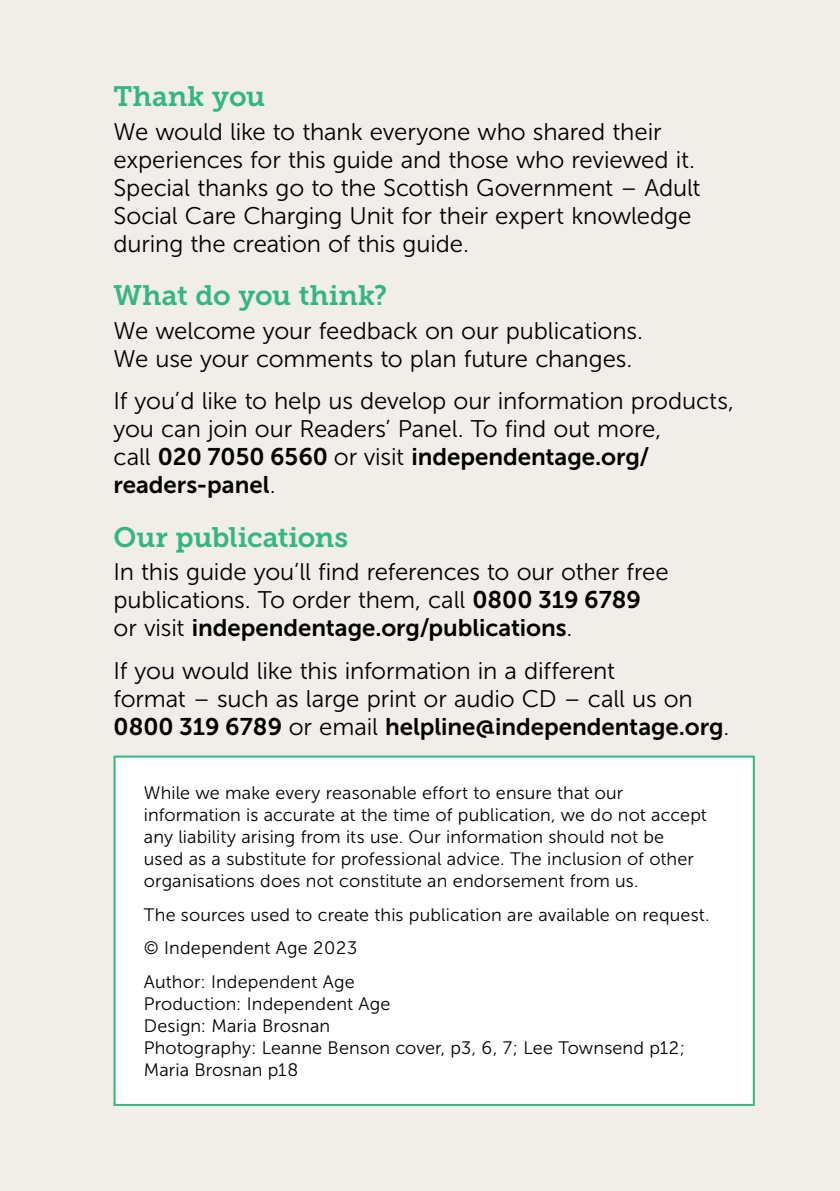
<style>
.page{position:relative;width:840px;height:1191px;background:#fff}
.page>*{position:absolute;margin:0;border:0;box-sizing:border-box;transform-origin:0 0}
.Heading_12pt{font:28px "Museo Slab 700";letter-spacing:-.005em;color:#34b77e}
.Thank_you_pgb{font:28px "Museo Slab 700";letter-spacing:.005em;color:#34b77e}
.IFC_body{font:24px/28px "Museo Sans 300";letter-spacing:-.005em;color:#000}
.Contents_footnote{font:18px/22px "Museo Sans 300";letter-spacing:.005em;color:#000}
.s1{font-family:"Museo Sans 700"}
</style>
<div class="page">
<div style="left:0;top:0;width:839px;height:1191px;background:#f1ede9"></div>
<div style="left:114px;top:756px;width:639px;height:349px;background:#fff"></div>
<div style="left:113px;top:755px;width:641px;height:351px;border:2px solid #34b77e"></div>
<h2 class="Thank_you_pgb" style="left:113px;top:80px;width:153px">Thank you</h2>
<p class="IFC_body" style="left:113px;top:118px;width:588px">We would like to thank everyone who shared their experiences for this guide and those who reviewed it.<br>Special thanks go to the Scottish Government – Adult Social Care Charging Unit for their expert knowledge during the creation of this guide.</p>
<h3 class="Heading_12pt" style="left:113px;top:280px;width:275px">What do you think?</h3>
<p class="IFC_body" style="left:113px;top:317px;width:531px">We welcome your feedback on our publications.<br>We use your comments to plan future changes.</p>
<p class="IFC_body" style="left:113px;top:387px;width:621px">If you’d like to help us develop our information products, you can join our Readers’ Panel. To find out more,<br>call <span class="s1">020 7050 6560</span> or visit <span class="s1">independentage.org/ readers-panel</span>.</p>
<h3 class="Heading_12pt" style="left:113px;top:521px;width:236px">Our publications</h3>
<p class="IFC_body" style="left:113px;top:558px;width:556px">In this guide you’ll find references to our other free publications. To order them, call <span class="s1">0800 319 6789 </span>or visit <span class="s1">independentage.org/publications</span>.</p>
<p class="IFC_body" style="left:113px;top:656px;width:617px">If you would like this information in a different<br>format – such as large print or audio CD – call us on<br><span class="s1">0800 319 6789</span> or email <span class="s1">helpline@independentage.org</span>.</p>
<p class="Contents_footnote" style="left:144px;top:782px;width:564px">While we make every reasonable effort to ensure that our information is accurate at the time of publication, we do not accept any liability arising from its use. Our information should not be used as a substitute for professional advice. The inclusion of other organisations does not constitute an endorsement from us.</p>
<p class="Contents_footnote" style="left:144px;top:903px;width:567px">The sources used to create this publication are available on request.</p>
<p class="Contents_footnote" style="left:144px;top:937px;width:215px">© Independent Age 2023</p>
<p class="Contents_footnote" style="left:144px;top:970px;width:212px">Author: Independent Age</p>
<p class="Contents_footnote" style="left:144px;top:992px;width:248px">Production: Independent Age</p>
<p class="Contents_footnote" style="left:144px;top:1014px;width:542px">Design: Maria Brosnan<br>Photography: Leanne Benson cover, p3, 6, 7; Lee Townsend p12;<br>Maria Brosnan p18</p>
</div>
